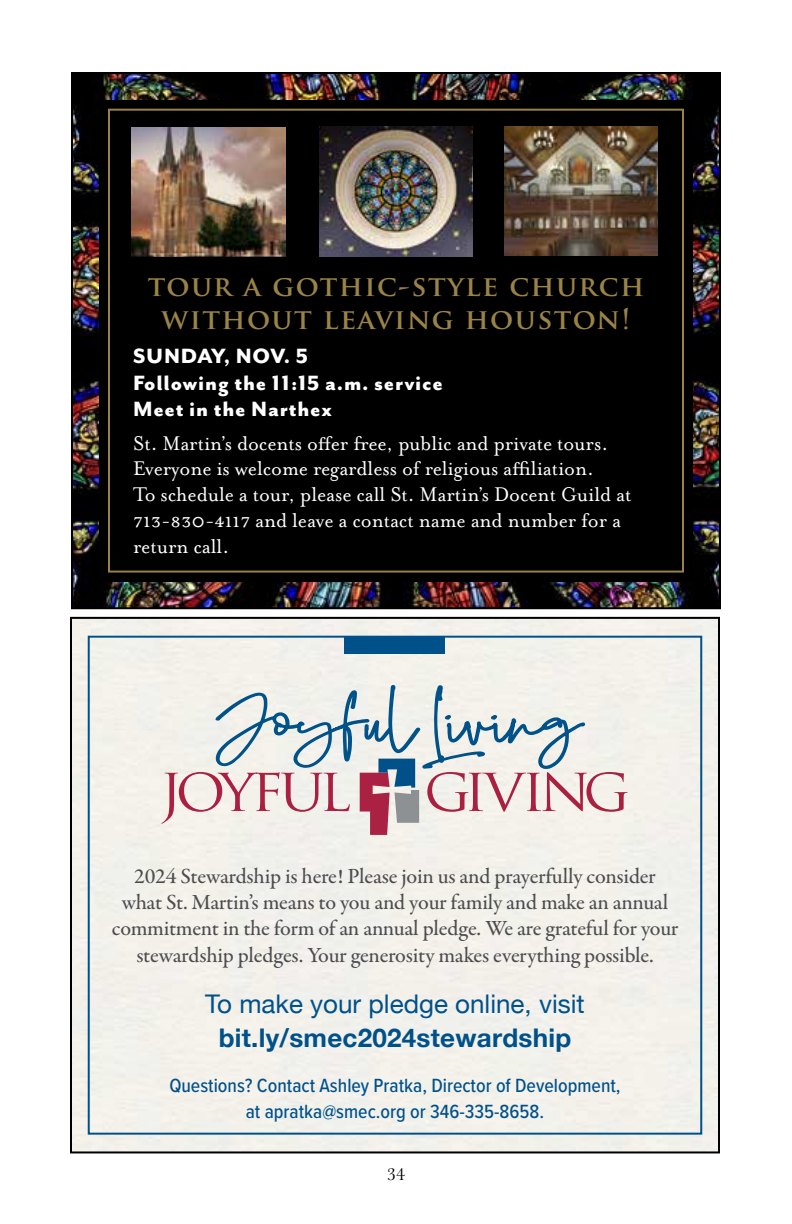
<style>
.page{position:relative;width:792px;height:1224px;background:#fff}
.page>*{position:absolute;margin:0;border:0;box-sizing:border-box;transform-origin:0 0}
.t1{font:700 27.8px/33.4px "Trajan Pro";letter-spacing:.05em;color:#9a8348;text-align:center}
.t2{font:25.8px "Helvetica Neue";color:#00518a}
.t3{font:700 25.8px "Helvetica Neue";letter-spacing:.01em;color:#00518a}
.t4{font:800 23.8px/26.8px "Mr Eaves San OT";letter-spacing:.03em;color:#fff}
.t5{font:22.8px/25.8px "Mrs Eaves OT";letter-spacing:-.005em;color:#fff;scale:.96 1}
.t6{font:500 21.8px/26.2px "Garamond Premr Pro";letter-spacing:-.01em;color:#4d4d4f;text-align:center}
.t7{font:500 19.8px/25.8px "Proxima Nova Cond";color:#00518a;text-align:center}
.t8{font:18px "Baskerville URW";color:#000}
</style>
<div class="page">
<img style="left:74px;top:75px;width:644px;height:531px">
<div style="left:99px;top:100px;width:594px;height:481px;background:#000"></div>
<div style="left:108px;top:109px;width:576px;height:464px;border:2px solid #9a8348"></div>
<img style="left:132px;top:127px;width:153px;height:129px">
<img style="left:320px;top:127px;width:152px;height:130px">
<img style="left:504px;top:127px;width:153px;height:129px">
<div style="left:71px;top:72px;width:650px;height:537px;border:2px solid #000"></div>
<div style="left:73px;top:620px;width:644px;height:530px;background:#f3f1eb"></div>
<div style="left:345px;top:636px;width:100px;height:18px;background:#00518a"></div>
<div style="left:88px;top:636px;width:614px;height:499px;border:2px solid #00518a"></div>
<svg style="left:161px;top:669px;width:467px;height:166px;background:#dbd7d8"></svg>
<div style="left:70px;top:617px;width:650px;height:536px;border:2px solid #000"></div>
<p class="t1" style="left:148px;top:269px;width:498px">TOUR A GOTHIC-STYLE CHURCH<br>WITHOUT LEAVING HOUSTON!</p>
<p class="t4" style="left:133px;top:342px;width:311px">SUNDAY, NOV. 5<br>Following the 11:15 a.m. service<br>Meet in the Narthex</p>
<p class="t5" style="left:133px;top:430px;width:521px">St. Martin’s docents offer ee, public and private tours.<br>Everyone is welcome regardless of religious affiliation.<br>To schedule a tour, please call St. Martin’s Docent Guild at 713-830-4117 and leave a contact name and number for a return call.</p>
<p class="t6" style="left:112px;top:864px;width:568px">2024 Stewardship is here! Please join us and prayerfully consider what St. Martin’s means to you and your family and make an annual commitment in the form of an annual pledge. We are grateful for your stewardship pledges. Your generosity makes everything possible.</p>
<p class="t2" style="left:205px;top:985px;width:381px">To make your pledge online, visit</p>
<p class="t3" style="left:219px;top:1017px;width:354px">bit.ly/smec2024stewardship</p>
<p class="t7" style="left:169px;top:1072px;width:453px">Questions? Contact Ashley Pratka, Director of Development, at apratka@smec.org or 346-335-8658.</p>
<p class="t8" style="left:387px;top:1162px;width:20px">34</p>
</div>
